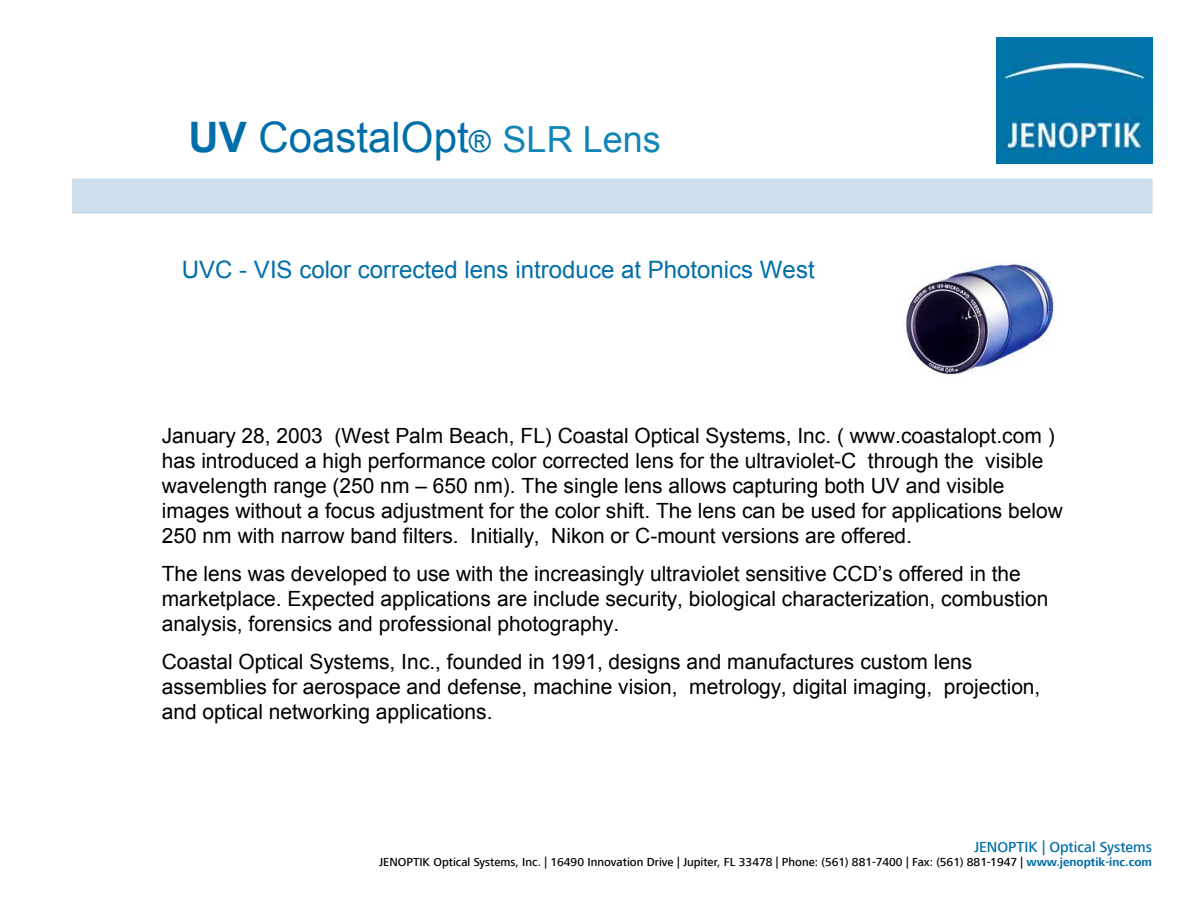
<style>
.page{position:relative;width:1188px;height:918px;background:#fff}
.page>*{position:absolute;margin:0;border:0;box-sizing:border-box;transform-origin:0 0}
.t1{font:42px "Arial";color:#006ea8}
.t2{font:24px "Arial";color:#006ea8}
.t3{font:21px/25.2px "Arial";color:#000}
.t4{font:500 15px "Frutiger Next LT";color:#006da8}
.t5{font:500 12px "Frutiger Next LT";color:#000}
.s1{font-weight:700}
.s2{font-size:30px}
.s3{font-size:36px;color:#1185b6}
.s4{font-weight:700;color:#006da8}
</style>
<div class="page">
<div style="left:72px;top:179px;width:1080px;height:34px;background:#cedeec"></div>
<div style="left:72px;top:179px;width:1080px;height:35px;border:1px solid #cedeec"></div>
<img style="left:905px;top:263px;width:152px;height:112px">
<img style="left:997px;top:38px;width:155px;height:125px">
<h1 class="t1" style="left:189px;top:110px;width:474px"><span class="s1">UV</span> CoastalOpt<span class="s2">®</span> <span class="s3">SLR Lens</span></h1>
<p class="t2" style="left:182px;top:254px;width:634px">UVC - VIS color corrected lens introduce at Photonics West</p>
<p class="t3" style="left:162px;top:423px;width:903px">January 28, 2003 (West Palm Beach, FL) Coastal Optical Systems, Inc. ( www.coastalopt.com ) has introduced a high performance color corrected lens for the ultraviolet-C through the visible wavelength range (250 nm – 650 nm). The single lens allows capturing both UV and visible images without a focus adjustment for the color shift. The lens can be used for applications below 250 nm with narrow band filters. Initially, Nikon or C-mount versions are offered.</p>
<p class="t3" style="left:162px;top:561px;width:888px">The lens was developed to use with the increasingly ultraviolet sensitive CCD’s offered in the marketplace. Expected applications are include security, biological characterization, combustion analysis, forensics and professional photography.</p>
<p class="t3" style="left:162px;top:649px;width:880px">Coastal Optical Systems, Inc., founded in 1991, designs and manufactures custom lens assemblies for aerospace and defense, machine vision, metrology, digital imaging, projection, and optical networking applications.</p>
<p class="t4" style="left:974px;top:839px;width:180px">JENOPTIK | Optical Systems</p>
<p class="t5" style="left:379px;top:856px;width:775px">JENOPTIK Optical Systems, Inc. | 16490 Innovation Drive | Jupiter, FL 33478 | Phone: (561) 881-7400 | Fax: (561) 881-1947 | <span class="s4">www.jenoptik-inc.com</span></p>
</div>
